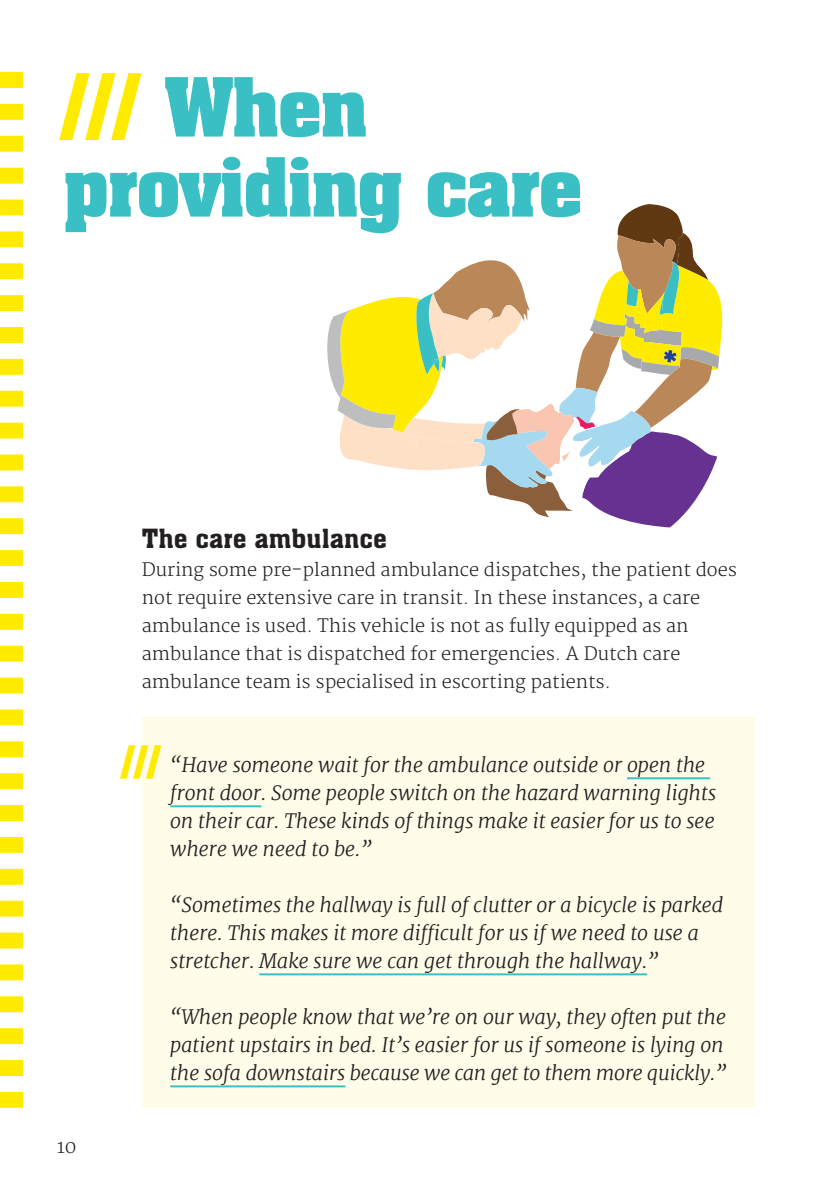
<style>
.page{position:relative;width:840px;height:1191px;background:#fff}
.page>*{position:absolute;margin:0;border:0;box-sizing:border-box;transform-origin:0 0}
.t1{font:700 80px/80px "Aachen BT";letter-spacing:-.04em;color:#3ac0c4}
.t2{font:700 40px "Aachen BT";color:#ffeb00}
.t3{font:26px "Aachen BT";color:#231f20}
.t4{font:italic 300 20px/28px "Merriweather";color:#231f20}
.t5{font:300 18px/28px "Merriweather";color:#231f20}
.s1{color:#ffeb00}
</style>
<div class="page">
<svg style="left:0;top:72px;width:23px;height:1035px"></svg>
<div style="left:142px;top:716px;width:612px;height:391px;background:#fffde9"></div>
<hr style="left:626px;top:777px;width:83px;height:2px;background:#3ac0c4">
<hr style="left:170px;top:805px;width:91px;height:2px;background:#3ac0c4">
<hr style="left:259px;top:973px;width:387px;height:2px;background:#3ac0c4">
<hr style="left:170px;top:1085px;width:175px;height:2px;background:#3ac0c4">
<svg style="left:327px;top:204px;width:394px;height:323px"></svg>
<h1 class="t1" style="left:62px;top:66px;width:522px"><span class="s1">///</span> When providing care</h1>
<h3 class="t3" style="left:142px;top:522px;width:246px">The care ambulance</h3>
<p class="t5" style="left:142px;top:556px;width:596px">During some pre-planned ambulance dispatches, the patient does not require extensive care in transit. In these instances, a care ambulance is used. This vehicle is not as fully equipped as an ambulance that is dispatched for emergencies. A Dutch care ambulance team is specialised in escorting patients.</p>
<p class="t5" style="left:57px;top:1133px;width:21px">10</p>
<h2 class="t2" style="left:122px;top:734px;width:40px">///</h2>
<p class="t4" style="left:170px;top:751px;width:547px">“Have someone wait for the ambulance outside or open the front door. Some people switch on the hazard warning lights on their car. These kinds of things make it easier for us to see where we need to be.”</p>
<p class="t4" style="left:170px;top:891px;width:554px">“Sometimes the hallway is full of clutter or a bicycle is parked there. This makes it more difficult for us if we need to use a stretcher. Make sure we can get through the hallway.”</p>
<p class="t4" style="left:170px;top:1003px;width:557px">“When people know that we’re on our way, they often put the patient upstairs in bed. It’s easier for us if someone is lying on the sofa downstairs because we can get to them more quickly.”</p>
</div>
